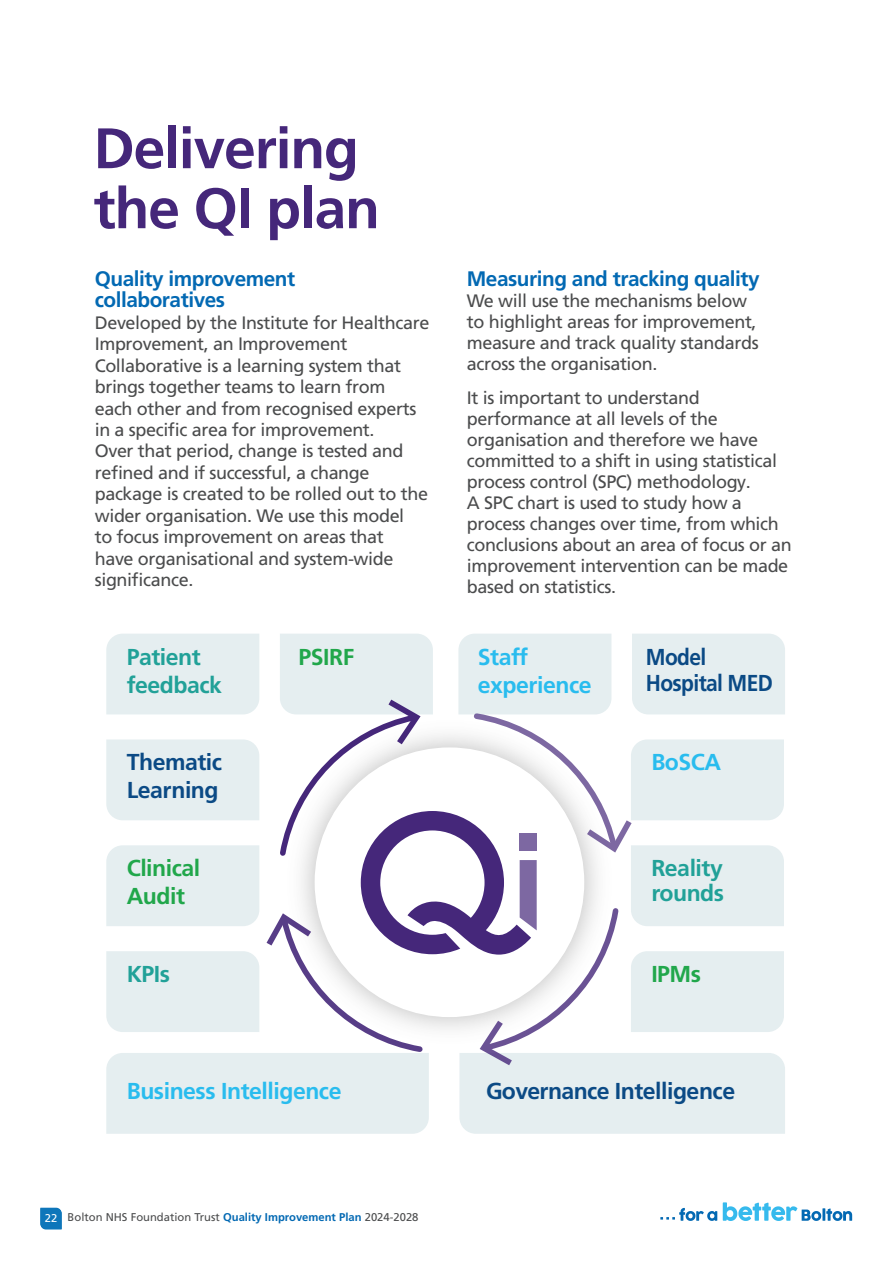
<style>
.page{position:relative;width:893px;height:1263px;background:#fff}
.page>*{position:absolute;margin:0;border:0;box-sizing:border-box;transform-origin:0 0}
.t1{font:700 57px/60px "Frutiger LT Pro";letter-spacing:-.02em;color:#45277a}
.t2{font:700 23.1px "Frutiger LT Pro";letter-spacing:-.02em;color:#29bcee}
.t3{font:700 23.1px "Frutiger LT Pro";letter-spacing:-.02em;color:#0b4a85}
.t4{font:700 23.1px "Frutiger LT Pro";letter-spacing:-.02em;color:#21a198}
.t5{font:700 23.1px "Frutiger LT Pro";letter-spacing:-.02em;color:#21a74b}
.t6{font:700 23.1px/26px "Frutiger LT Pro";letter-spacing:-.02em;color:#0b4a85;scale:.91 1}
.t7{font:700 21px/21.5px "Frutiger LT Pro";letter-spacing:-.02em;color:#0369b3}
.t8{font:18px/21.5px "Frutiger LT Pro";letter-spacing:-.02em;color:#4b4c4d}
.t9{font:11.25px "Frutiger LT Pro";color:#4b4c4d}
.t10{font:11.25px "Frutiger LT Pro";color:#fff}
.s1{font-weight:700;color:#0369b3}
</style>
<div class="page">
<svg style="left:660px;top:1208px;width:57px;height:13px"></svg>
<svg style="left:723px;top:1202px;width:129px;height:19px"></svg>
<svg style="left:40px;top:1208px;width:22px;height:21px"></svg>
<svg style="left:106px;top:634px;width:679px;height:500px"></svg>
<p class="t1" style="left:94px;top:118px;width:288px">Delivering the QI plan</p>
<p class="t7" style="left:95px;top:268px;width:202px">Quality improvement collaboratives</p>
<p class="t8" style="left:95px;top:312px;width:336px">Developed by the Institute for Healthcare Improvement, an Improvement Collaborative is a learning system that brings together teams to learn from<br>each other and from recognised experts in a specific area for improvement.<br>Over that period, change is tested and refined and if successful, a change package is created to be rolled out to the wider organisation. We use this model<br>to focus improvement on areas that<br>have organisational and system-wide significance.</p>
<p class="t7" style="left:467px;top:268px;width:294px">Measuring and tracking quality</p>
<p class="t8" style="left:467px;top:290px;width:293px;line-height:21px">We will use the mechanisms below to highlight areas for improvement, measure and track quality standards across the organisation.</p>
<p class="t8" style="left:467px;top:387px;width:327px;line-height:21px">It is important to understand performance at all levels of the organisation and therefore we have committed to a shift in using statistical process control (SPC) methodology.<br>A SPC chart is used to study how a process changes over time, from which conclusions about an area of focus or an improvement intervention can be made based on statistics.</p>
<p class="t4" style="left:127px;top:643px;width:76px">Patient</p>
<p class="t4" style="left:127px;top:671px;width:97px">feedback</p>
<p class="t3" style="left:127px;top:748px;width:97px">Thematic</p>
<p class="t3" style="left:127px;top:776px;width:93px">Learning</p>
<p class="t5" style="left:127px;top:854px;width:75px">Clinical</p>
<p class="t5" style="left:127px;top:882px;width:60px">Audit</p>
<p class="t4" style="left:127px;top:960px;width:45px">KPIs</p>
<p class="t2" style="left:478px;top:643px;width:52px">Staff</p>
<p class="t2" style="left:478px;top:671px;width:115px">experience</p>
<p class="t5" style="left:299px;top:643px;width:57px">PSIRF</p>
<p class="t6" style="left:646px;top:644px;width:141px">Model<br>Hospital MED</p>
<p class="t2" style="left:651px;top:748px;width:71px">BoSCA</p>
<p class="t4" style="left:651px;top:854px;width:73px">Reality</p>
<p class="t4" style="left:651px;top:879px;width:74px">rounds</p>
<p class="t5" style="left:651px;top:960px;width:51px">IPMs</p>
<p class="t2" style="left:127px;top:1077px;width:216px">Business Intelligence</p>
<p class="t3" style="left:486px;top:1077px;width:251px">Governance Intelligence</p>
<p class="t10" style="left:47px;top:1212px;width:8px">2</p>
<p class="t9" style="left:68px;top:1210px;width:352px">Bolton NHS Foundation Trust <span class="s1">Quality Improvement Plan</span> 2024-2028</p>
<p class="t10" style="left:45px;top:1211px;width:14px">22</p>
</div>
